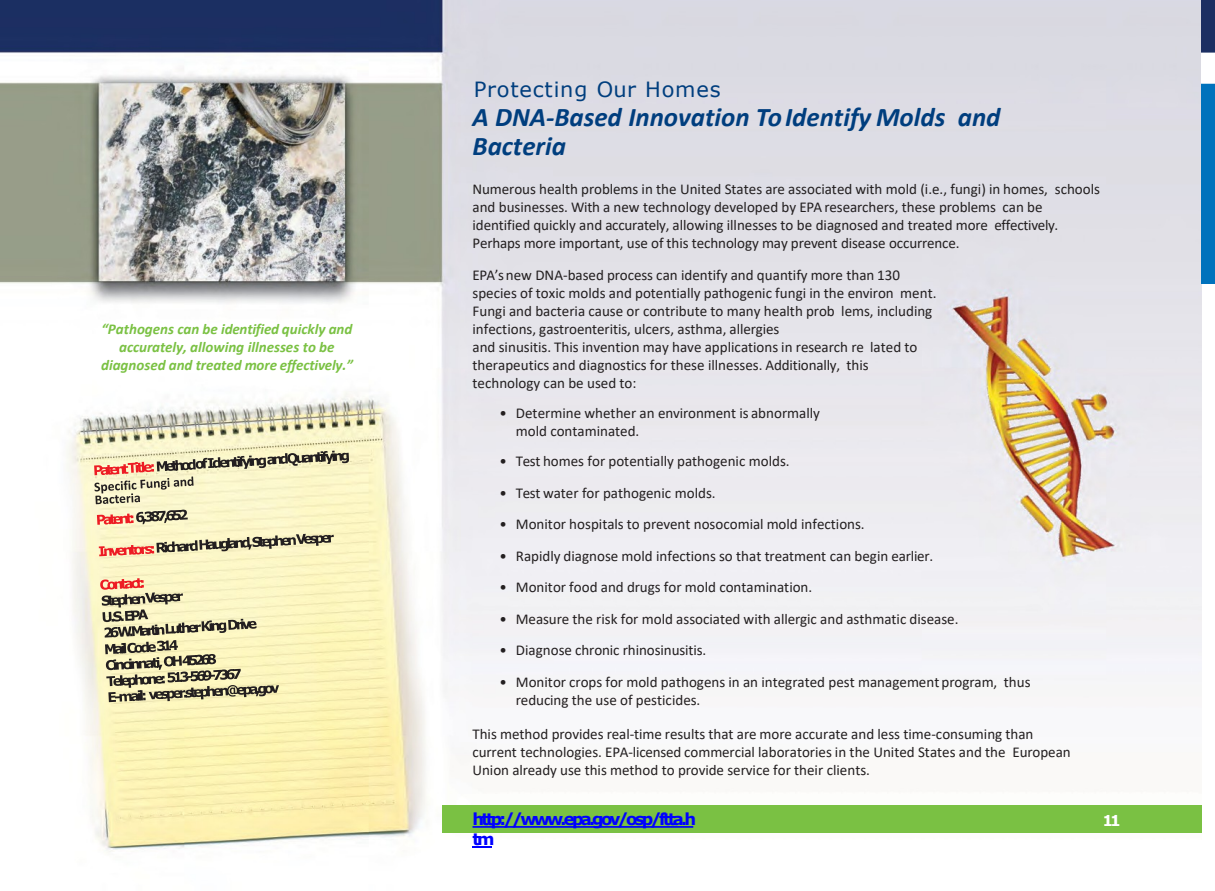
<style>
.page{position:relative;width:1215px;height:891px;background:#fff}
.page>*{position:absolute;margin:0;border:0;box-sizing:border-box;transform-origin:0 0}
.t1{font:italic 700 27px/28.5px "Calibri";color:#003e7e}
.t2{font:21px "Verdana";letter-spacing:.04em;color:#003e7e}
.t3{font:700 16.5px/19.8px "Verdana";letter-spacing:-.17em;color:#00f}
.t4{font:15px/18px "Calibri";color:#231f20}
.t5{font:italic 700 15px/18px "Calibri";color:#7ac143;text-align:center}
.t6{font:700 15px "Verdana";color:#fff}
</style>
<div class="page">
<img style="left:0;top:0;width:1201px;height:852px">
<svg style="left:94px;top:451px;width:255px;height:53px;background:#dcd2ae"></svg>
<svg style="left:97px;top:510px;width:91px;height:15px"></svg>
<svg style="left:99px;top:534px;width:235px;height:22px;background:#cdbb9a"></svg>
<svg style="left:100px;top:578px;width:179px;height:124px;background:#cfc79f"></svg>
<img style="left:1202px;top:0;width:13px;height:283px">
<div style="left:442px;top:806px;width:759px;height:27px;background:#7ac143"></div>
<svg style="left:473px;top:826px;width:220px;height:2px"></svg>
<svg style="left:473px;top:846px;width:19px;height:2px"></svg>
<p class="t5" style="left:101px;top:319px;width:253px">“Pathogens can be identified quickly and accurately, allowing illnesses to be diagnosed and treated more effectively.”</p>
<p class="t2" style="left:474px;top:75px;width:248px">Protecting Our Homes</p>
<h2 class="t1" style="left:473px;top:102px;width:529px">A DNA-Based Innovation To Identify Molds and<br>Bacteria</h2>
<p class="t4" style="left:473px;top:180px;width:629px">Numerous health problems in the United States are associated with mold (i.e., fungi) in homes, schools and businesses. With a new technology developed by EPA researchers, these problems can be identified quickly and accurately, allowing illnesses to be diagnosed and treated more effectively.<br>Perhaps more important, use of this technology may prevent disease occurrence.</p>
<p class="t4" style="left:473px;top:266px;width:465px">EPA’s new DNA-based process can identify and quantify more than 130 species of toxic molds and potentially pathogenic fungi in the environ ment.<br>Fungi and bacteria cause or contribute to many health prob lems, including infections, gastroenteritis, ulcers, asthma, allergies</p>
<p class="t4" style="left:473px;top:338px;width:446px">and sinusitis. This invention may have applications in research re lated to therapeutics and diagnostics for these illnesses. Additionally, this technology can be used to:</p>
<p class="t4" style="left:516px;top:404px;width:306px;text-indent:-16px">• Determine whether an environment is abnormally mold contaminated.</p>
<p class="t4" style="left:499px;top:452px;width:292px">• Test homes for potentially pathogenic molds.</p>
<p class="t4" style="left:499px;top:483px;width:218px">• Test water for pathogenic molds.</p>
<p class="t4" style="left:499px;top:515px;width:367px">• Monitor hospitals to prevent nosocomial mold infections.</p>
<p class="t4" style="left:499px;top:546px;width:435px">• Rapidly diagnose mold infections so that treatment can begin earlier.</p>
<p class="t4" style="left:499px;top:578px;width:314px">• Monitor food and drugs for mold contamination.</p>
<p class="t4" style="left:499px;top:609px;width:461px">• Measure the risk for mold associated with allergic and asthmatic disease.</p>
<p class="t4" style="left:499px;top:641px;width:209px">• Diagnose chronic rhinosinusitis.</p>
<p class="t4" style="left:516px;top:672px;width:516px;text-indent:-16px">• Monitor crops for mold pathogens in an integrated pest management program, thus reducing the use of pesticides.</p>
<p class="t4" style="left:472px;top:725px;width:600px">This method provides real-time results that are more accurate and less time-consuming than current technologies. EPA-licensed commercial laboratories in the United States and the European<br>Union already use this method to provide service for their clients.</p>
<p class="t3" style="left:473px;top:809px;width:225px">http://www.epa.gov/osp/ftta.h tm</p>
<p class="t6" style="left:1102px;top:810px;width:20px">11</p>
</div>
